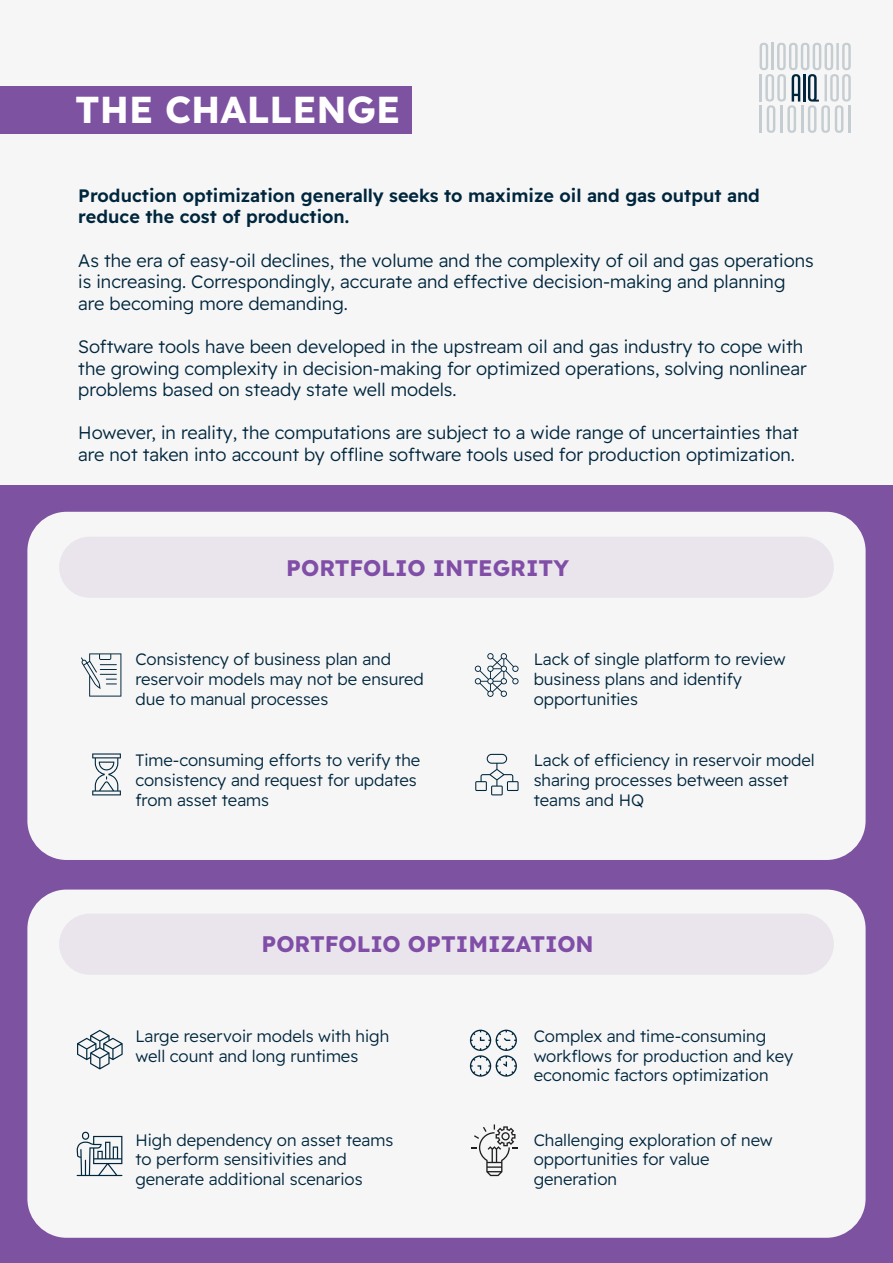
<style>
.page{position:relative;width:893px;height:1263px;background:#f6f6f6}
.page>*{position:absolute;margin:0;border:0;box-sizing:border-box;transform-origin:0 0}
.t1{font:700 37.5px "Readex Pro";color:#fff}
.t2{font:700 22.5px "Readex Pro";color:#804ea7}
.t3{font:300 18px/21.6px "Readex Pro";color:#00263d}
.t4{font:600 18px/21.6px "Readex Pro";color:#00263d}
.t5{font:300 16.5px/19.8px "Readex Pro";color:#00263d}
</style>
<div class="page">
<svg style="left:759px;top:43px;width:92px;height:90px"></svg>
<div style="left:0;top:486px;width:893px;height:777px;background:#7d52a1"></div>
<div style="left:27px;top:512px;width:839px;height:348px;background:#f6f6f6;border-radius:39px"></div>
<div style="left:59px;top:537px;width:775px;height:61px;background:#eae5ec;border-radius:31px"></div>
<div style="left:27px;top:889px;width:839px;height:349px;background:#f6f6f6;border-radius:39px"></div>
<div style="left:59px;top:913px;width:775px;height:62px;background:#eae5ec;border-radius:31px"></div>
<svg style="left:81px;top:653px;width:40px;height:44px"></svg>
<svg style="left:92px;top:753px;width:29px;height:42px"></svg>
<svg style="left:475px;top:653px;width:44px;height:44px"></svg>
<svg style="left:475px;top:754px;width:44px;height:41px"></svg>
<svg style="left:77px;top:1030px;width:46px;height:39px"></svg>
<svg style="left:77px;top:1132px;width:45px;height:44px"></svg>
<svg style="left:470px;top:1030px;width:47px;height:47px"></svg>
<svg style="left:471px;top:1124px;width:47px;height:52px"></svg>
<div style="left:0;top:86px;width:412px;height:48px;background:#7d52a1"></div>
<h1 class="t1" style="left:75px;top:88px;width:327px">THE CHALLENGE</h1>
<p class="t4" style="left:78px;top:185px;width:683px">Production optimization generally seeks to maximize oil and gas output and reduce the cost of production.</p>
<p class="t3" style="left:78px;top:250px;width:737px">As the era of easy-oil declines, the volume and the complexity of oil and gas operations is increasing. Correspondingly, accurate and effective decision-making and planning are becoming more demanding.</p>
<p class="t3" style="left:78px;top:336px;width:730px">Software tools have been developed in the upstream oil and gas industry to cope with the growing complexity in decision-making for optimized operations, solving nonlinear problems based on steady state well models.</p>
<p class="t3" style="left:78px;top:423px;width:722px">However, in reality, the computations are subject to a wide range of uncertainties that are not taken into account by offline software tools used for production optimization.</p>
<h2 class="t2" style="left:286px;top:555px;width:284px">PORTFOLIO INTEGRITY</h2>
<p class="t5" style="left:135px;top:650px;width:290px">Consistency of business plan and reservoir models may not be ensured due to manual processes</p>
<p class="t5" style="left:534px;top:650px;width:254px">Lack of single platform to review business plans and identify opportunities</p>
<p class="t5" style="left:135px;top:751px;width:287px">Time-consuming efforts to verify the consistency and request for updates from asset teams</p>
<p class="t5" style="left:534px;top:751px;width:283px">Lack of efficiency in reservoir model sharing processes between asset teams and HQ</p>
<h2 class="t2" style="left:261px;top:930px;width:334px">PORTFOLIO OPTIMIZATION</h2>
<p class="t5" style="left:135px;top:1027px;width:255px">Large reservoir models with high well count and long runtimes</p>
<p class="t5" style="left:534px;top:1027px;width:261px">Complex and time-consuming workflows for production and key economic factors optimization</p>
<p class="t5" style="left:135px;top:1130px;width:259px">High dependency on asset teams to perform sensitivities and generate additional scenarios</p>
<p class="t5" style="left:534px;top:1130px;width:241px">Challenging exploration of new opportunities for value generation</p>
</div>
